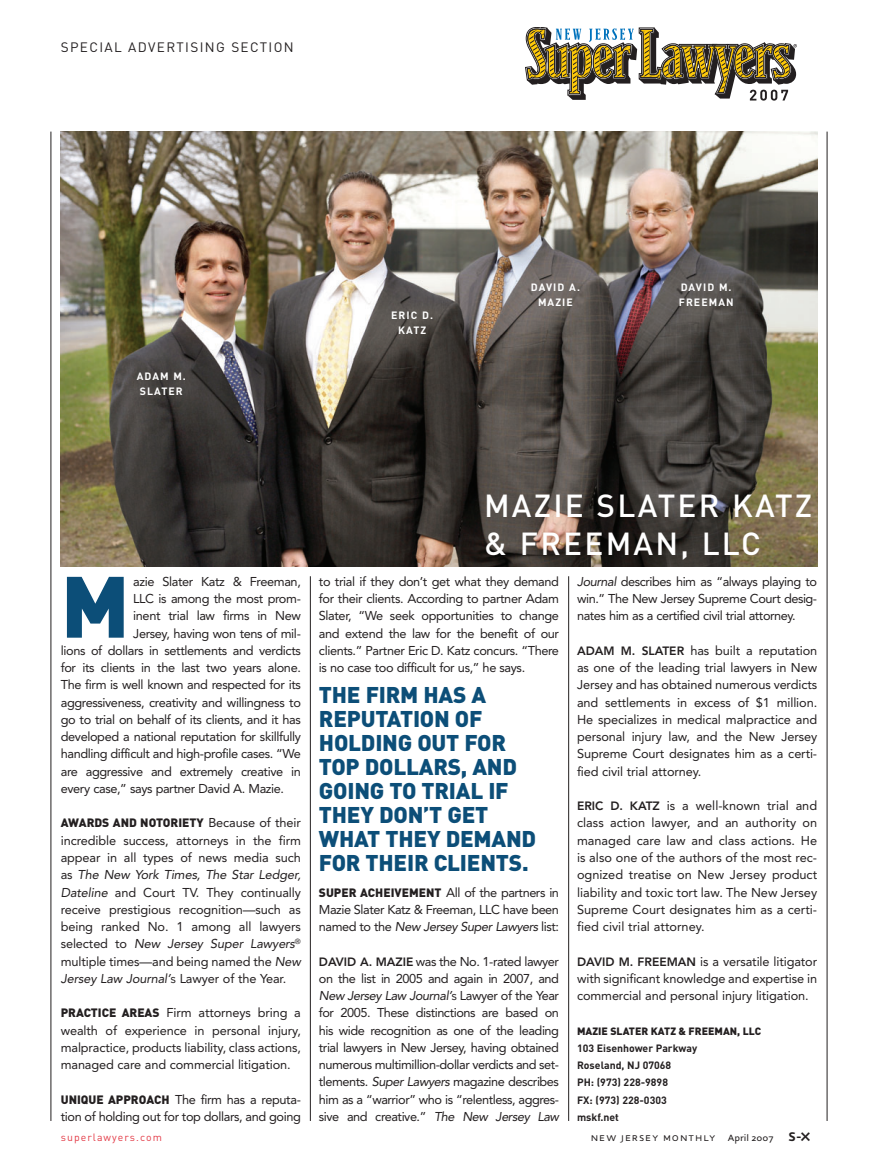
<style>
.page{position:relative;width:878px;height:1175px;background:#fff}
.page>*{position:absolute;margin:0;border:0;box-sizing:border-box;transform-origin:0 0}
.t1{font:900 85.35px "DIN";color:#0c4e78}
.t2{font:500 31.5px/37.8px "DIN";letter-spacing:.07em;color:#fff}
.t3{font:900 22.5px/24px "DIN";letter-spacing:-.01em;color:#0c4e78}
.t4{font:13.5px "DIN";letter-spacing:.1em;color:#231f20}
.t5{font:12.75px/17.2px "Avenir";letter-spacing:-.03em;color:#231f20;text-align:justify}
.t6{font:900 12px "DIN";color:#231f20}
.t7{font:700 10.5px/17.2px "DIN";color:#231f20}
.t8{font:700 10.5px/15px "DIN";letter-spacing:.1em;color:#fff;text-align:center}
.t9{font:900 10.5px "DIN";color:#231f20}
.t10{font:10.5px "DIN";letter-spacing:.1em;color:#e33a46}
.t11{font:500 9.75px "Nubian";letter-spacing:.005em;color:#231f20}
.t12{font:500 9px "Nubian";letter-spacing:.175em;color:#231f20}
.s1{font-family:"Avenir";font-weight:400;font-size:12.75px}
.s2{font-style:italic}
.s3{font-style:inherit}
.s4{font-family:"DIN";font-weight:900;font-size:12px}
.s5{font-weight:800;font-size:12px}
.s6{font-weight:700;font-size:13.5px}
</style>
<div class="page">
<svg style="left:525px;top:27px;width:271px;height:74px"></svg>
<hr style="left:310px;top:576px;width:1px;height:544px;background:#231f20">
<hr style="left:568px;top:576px;width:1px;height:544px;background:#231f20">
<hr style="left:826px;top:132px;width:1px;height:988px;background:#231f20">
<hr style="left:51px;top:132px;width:1px;height:988px;background:#231f20">
<img style="left:61px;top:132px;width:756px;height:434px">
<p class="t4" style="left:61px;top:42px;width:234px">SPECIAL ADVERTISING SECTION</p>
<p class="t8" style="left:137px;top:369px;width:51px">ADAM M.<br>SLATER</p>
<p class="t8" style="left:391px;top:309px;width:43px">ERIC D.<br>KATZ</p>
<p class="t8" style="left:531px;top:280px;width:51px">DAVID A.<br>MAZIE</p>
<p class="t8" style="left:678px;top:280px;width:56px;text-align:left">DAVID M.<br>FREEMAN</p>
<h1 class="t1" style="left:61px;top:576px;width:71px">M</h1>
<p class="t5" style="left:133px;top:574px;width:169px">azie Slater Katz &amp; Freeman,</p>
<p class="t5" style="left:133px;top:591px;width:169px">LLC is among the most prom-</p>
<p class="t5" style="left:133px;top:608px;width:169px">inent trial law firms in New</p>
<p class="t5" style="left:133px;top:625px;width:169px">Jersey, having won tens of mil-</p>
<p class="t5" style="left:61px;top:643px;width:242px">lions of dollars in settlements and verdicts</p>
<p class="t5" style="left:61px;top:660px;width:242px">for its clients in the last two years alone.</p>
<p class="t5" style="left:61px;top:677px;width:242px">The firm is well known and respected for its</p>
<p class="t5" style="left:61px;top:694px;width:242px">aggressiveness, creativity and willingness to</p>
<p class="t5" style="left:61px;top:712px;width:241px">go to trial on behalf of its clients, and it has</p>
<p class="t5" style="left:61px;top:729px;width:242px">developed a national reputation for skillfully</p>
<p class="t5" style="left:61px;top:746px;width:242px">handling difficult and high-profile cases. “We</p>
<p class="t5" style="left:61px;top:763px;width:241px">are aggressive and extremely creative in</p>
<p class="t5" style="left:61px;top:781px;width:225px">every case,” says partner David A. Mazie.</p>
<p class="t6" style="left:61px;top:819px;width:241px">AWARDS AND NOTORIETY <span class="s1">Because of their</span></p>
<p class="t5" style="left:61px;top:832px;width:242px">incredible success, attorneys in the firm appear in all types of news media such as <span class="s2">The New York Times, The Star Ledger, Dateline</span> and Court TV. They continually receive prestigious recognition—such as being ranked No. 1 among all lawyers selected to <span class="s2">New Jersey Super Lawyers</span><sup>® </sup>multiple times—and being named the <span class="s2">New Jersey Law Journal’</span><span class="s3">s</span> Lawyer of the Year.</p>
<p class="t5" style="left:61px;top:1005px;width:242px"><span class="s4">PRACTICE AREAS</span> Firm attorneys bring a wealth of experience in personal injury, malpractice, products liability, class actions, managed care and commercial litigation.</p>
<p class="t5" style="left:61px;top:1091px;width:242px"><span class="s4">UNIQUE APPROACH</span> The firm has a reputa&shy;tion of holding out for top dollars, and going</p>
<h2 class="t2" style="left:484px;top:491px;width:330px">MAZIE SLATER KATZ &amp; FREEMAN, LLC</h2>
<p class="t5" style="left:319px;top:574px;width:242px">to trial if they don’t get what they demand for their clients. According to partner Adam Slater, “We seek opportunities to change and extend the law for the benefit of our clients.” Partner Eric D. Katz concurs. “There is no case too difficult for us,” he says.</p>
<p class="t5" style="left:577px;top:574px;width:242px"><span class="s2">Journal</span> describes him as “always playing to win.” The New Jersey Supreme Court desig&shy;nates him as a certified civil trial attorney.</p>
<p class="t5" style="left:577px;top:643px;width:242px"><span class="s5">ADAM M. SLATER</span> has built a reputation as one of the leading trial lawyers in New Jersey and has obtained numerous verdicts and settlements in excess of $1 million.<br>He specializes in medical malpractice and personal injury law, and the New Jersey Supreme Court designates him as a certi&shy;fied civil trial attorney.</p>
<p class="t5" style="left:577px;top:798px;width:242px"><span class="s5">ERIC D. KATZ</span> is a well-known trial and class action lawyer, and an authority on managed care law and class actions. He is also one of the authors of the most rec&shy;ognized treatise on New Jersey product liability and toxic tort law. The New Jersey Supreme Court designates him as a certi&shy;fied civil trial attorney.</p>
<p class="t5" style="left:577px;top:953px;width:242px"><span class="s5">DAVID M. FREEMAN</span> is a versatile litigator with significant knowledge and expertise in commercial and personal injury litigation.</p>
<p class="t9" style="left:577px;top:1027px;width:185px">MAZIE SLATER KATZ &amp; FREEMAN, LLC</p>
<p class="t7" style="left:577px;top:1040px;width:122px">103 Eisenhower Parkway<br>Roseland, NJ 07068<br>PH: (973) 228-9898<br>FX: (973) 228-0303 mskf.net</p>
<h3 class="t3" style="left:319px;top:685px;width:219px">THE FIRM HAS A<br>REPUTATION OF<br>HOLDING OUT FOR<br>TOP DOLLARS, AND<br>GOING TO TRIAL IF<br>THEY DON’T GET<br>WHAT THEY DEMAND<br>FOR THEIR CLIENTS.</h3>
<p class="t5" style="left:319px;top:884px;width:242px"><span class="s4">SUPER ACHEIVEMENT</span> All of the partners in Mazie Slater Katz &amp; Freeman, LLC have been named to the <span class="s2">New Jersey Super Lawyers</span> list:</p>
<p class="t5" style="left:319px;top:953px;width:242px"><span class="s5">DAVID A. MAZIE</span> was the No. 1-rated lawyer on the list in 2005 and again in 2007, and <span class="s2">New Jersey Law Journal’</span><span class="s3">s</span> Lawyer of the Year for 2005. These distinctions are based on his wide recognition as one of the leading trial lawyers in New Jersey, having obtained numerous multimillion-dollar verdicts and set&shy;tlements. <span class="s2">Super Lawyers</span> magazine describes him as a “warrior” who is “relentless, aggres&shy;sive and creative.” <span class="s2">The New Jersey Law</span></p>
<p class="t10" style="left:61px;top:1133px;width:103px">superlawyers.com</p>
<p class="t12" style="left:591px;top:1134px;width:125px">NEW JERSEY MONTHLY</p>
<p class="t11" style="left:727px;top:1134px;width:84px">April 2007 <span class="s6">S-X</span></p>
</div>
